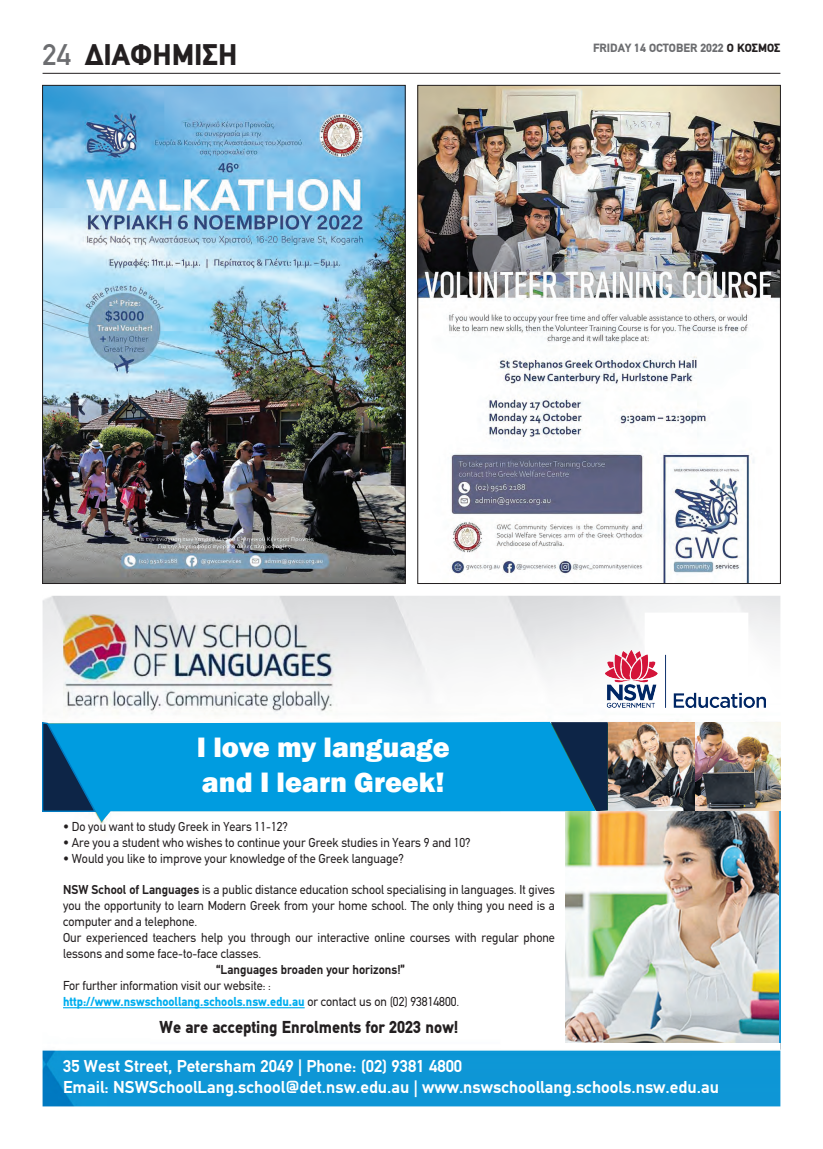
<style>
.page{position:relative;width:823px;height:1149px;background:#fff}
.page>*{position:absolute;margin:0;border:0;box-sizing:border-box;transform-origin:0 0}
.t1{font:900 30px "PF Din Text";color:#231f20}
.t2{font:800 28.9px/34.7px "Franklin Gothic";color:#fff}
.t3{font:700 17.3px/20.8px "PF Din Text";color:#fff}
.t4{font:900 17.3px "PF Din Text";color:#231f20;scale:.95 1}
.t5{font:13px/15.9px "PF Din Text";color:#231f20;scale:.95 1}
.t6{font:700 13px "PF Din Text";color:#231f20;scale:.95 1}
.t7{font:900 12px "PF Din Text";color:#6c6d70}
.s1{font-weight:500;color:#6c6d70}
.s2{color:#231f20}
.s3{font-weight:700}
.s4{font-weight:900;color:#00aeef}
</style>
<div class="page">
<hr style="left:43px;top:73px;width:737px;height:1px;background:#231f20">
<img style="left:43px;top:596px;width:737px;height:510px">
<img style="left:63px;top:614px;width:336px;height:104px">
<img style="left:604px;top:650px;width:161px;height:57px">
<svg style="left:47px;top:721px;width:548px;height:100px;background:#1fa7e3"></svg>
<svg style="left:43px;top:720px;width:54px;height:93px;background:#116697"></svg>
<img style="left:550px;top:722px;width:230px;height:89px">
<img style="left:780px;top:811px;width:1px;height:231px">
<img style="left:565px;top:811px;width:213px;height:231px">
<hr style="left:778px;top:811px;width:2px;height:231px;background:#0e96d6">
<hr style="left:63px;top:1006px;width:241px;height:1px;background:#00aeef">
<img style="left:44px;top:87px;width:359px;height:494px">
<img style="left:419px;top:87px;width:359px;height:494px">
<h1 class="t1" style="left:43px;top:37px;width:171px"><span class="s1">24</span> ΠΑΡΟΙΚΙΑ</h1>
<p class="t7" style="left:592px;top:40px;width:189px">FRIDAY 14 OCTOBER 2022 <span class="s2">Ο ΚΟΣΜΟΣ</span></p>
<h1 class="t1" style="left:85px;top:37px;width:154px">ΔΙΑΦΗΜΙΣΗ</h1>
<h2 class="t2" style="left:197px;top:729px;width:254px">I love my language and I learn Greek!</h2>
<p class="t5" style="left:63px;top:818px;width:238px">• Do you want to study Greek in Years 11-12?</p>
<p class="t5" style="left:63px;top:834px;width:430px">• Are you a student who wishes to continue your Greek studies in Years 9 and 10?</p>
<p class="t5" style="left:63px;top:850px;width:360px">• Would you like to improve your knowledge of the Greek language?</p>
<p class="t5" style="left:63px;top:881px;width:519px"><span class="s3">NSW School of Languages</span> is a public distance education school specialising in languages. It gives you the opportunity to learn Modern Greek from your home school. The only thing you need is a computer and a telephone.<br>Our experienced teachers help you through our interactive online courses with regular phone lessons and some face-to-face classes.</p>
<p class="t6" style="left:216px;top:961px;width:200px">“Languages broaden your horizons!”</p>
<p class="t5" style="left:63px;top:977px;width:418px">For further information visit our website: : <span class="s4">http://www.nswschoollang.schools.nsw.edu.au</span> or contact us on (02) 93814800.</p>
<h3 class="t4" style="left:159px;top:1016px;width:316px">We are accepting Enrolments for 2023 now!</h3>
<h3 class="t3" style="left:63px;top:1055px;width:657px">35 West Street, Petersham 2049 | Phone: (02) 9381 4800<br>Email: NSWSchoolLang.school@det.nsw.edu.au | www.nswschoollang.schools.nsw.edu.au</h3>
</div>
